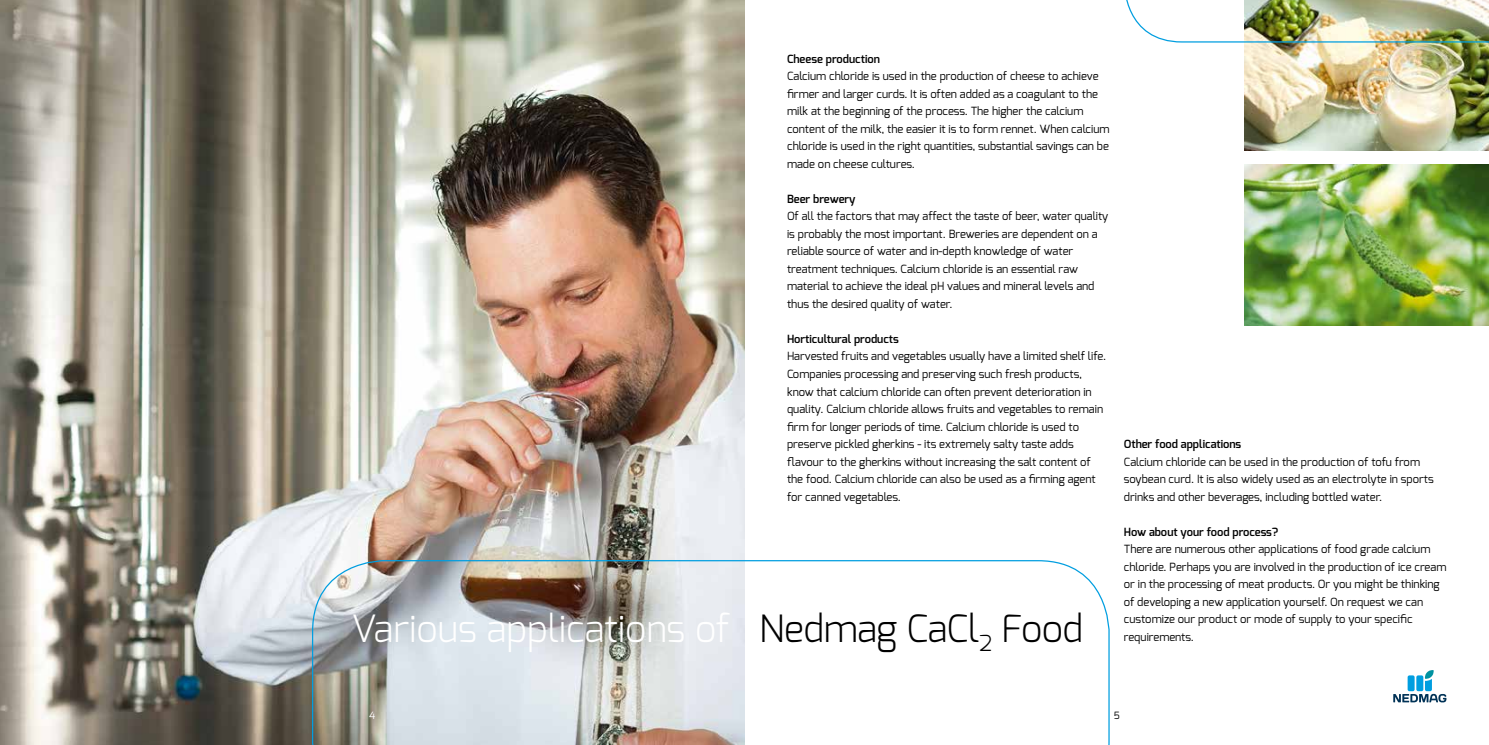
<style>
.page{position:relative;width:1489px;height:745px;background:#fff}
.page>*{position:absolute;margin:0;border:0;box-sizing:border-box;transform-origin:0 0}
.t1{font:300 37.5px "Exo";color:#fff}
.t2{font:11.25px/17.5px "Exo";color:#000}
.t3{font:600 11.25px "Exo";color:#000}
.t4{font:10px "Exo";color:#fff}
.t5{font:10px "Exo";color:#000}
.s1{color:#000}
</style>
<div class="page">
<img style="left:0;top:0;width:744px;height:744px">
<svg style="left:312px;top:559px;width:797px;height:185px"></svg>
<img style="left:1244px;top:43px;width:244px;height:107px">
<img style="left:1244px;top:164px;width:244px;height:161px">
<img style="left:1126px;top:0;width:362px;height:43px">
<svg style="left:1393px;top:670px;width:53px;height:32px"></svg>
<p class="t3" style="left:787px;top:51px;width:94px">Cheese production</p>
<p class="t2" style="left:787px;top:67px;width:324px">Calcium chloride is used in the production of cheese to achieve firmer and larger curds. It is often added as a coagulant to the milk at the beginning of the process. The higher the calcium content of the milk, the easier it is to form rennet. When calcium chloride is used in the right quantities, substantial savings can be made on cheese cultures.</p>
<p class="t3" style="left:787px;top:191px;width:70px">Beer brewery</p>
<p class="t2" style="left:787px;top:207px;width:323px">Of all the factors that may affect the taste of beer, water quality is probably the most important. Breweries are dependent on a reliable source of water and in-depth knowledge of water treatment techniques. Calcium chloride is an essential raw material to achieve the ideal pH values and mineral levels and thus the desired quality of water.</p>
<p class="t3" style="left:787px;top:331px;width:113px">Horticultural products</p>
<p class="t2" style="left:787px;top:347px;width:321px">Harvested fruits and vegetables usually have a limited shelf life.<br>Companies processing and preserving such fresh products, know that calcium chloride can often prevent deterioration in quality. Calcium chloride allows fruits and vegetables to remain firm for longer periods of time. Calcium chloride is used to preserve pickled gherkins - its extremely salty taste adds flavour to the gherkins without increasing the salt content of the food. Calcium chloride can also be used as a firming agent for canned vegetables.</p>
<h1 class="t1" style="left:351px;top:604px;width:733px">Various applications of <span class="s1">Nedmag CaCl</span><sub>2</sub> <span class="s1">Food</span></h1>
<p class="t3" style="left:1123px;top:436px;width:119px">Other food applications</p>
<p class="t2" style="left:1123px;top:452px;width:311px">Calcium chloride can be used in the production of tofu from soybean curd. It is also widely used as an electrolyte in sports drinks and other beverages, including bottled water.</p>
<p class="t3" style="left:1123px;top:524px;width:156px">How about your food process?</p>
<p class="t2" style="left:1123px;top:540px;width:324px">There are numerous other applications of food grade calcium chloride. Perhaps you are involved in the production of ice cream or in the processing of meat products. Or you might be thinking of developing a new application yourself. On request we can customize our product or mode of supply to your specific requirements.</p>
<p class="t4" style="left:369px;top:708px;width:8px">4</p>
<p class="t5" style="left:1113px;top:708px;width:8px">5</p>
</div>
